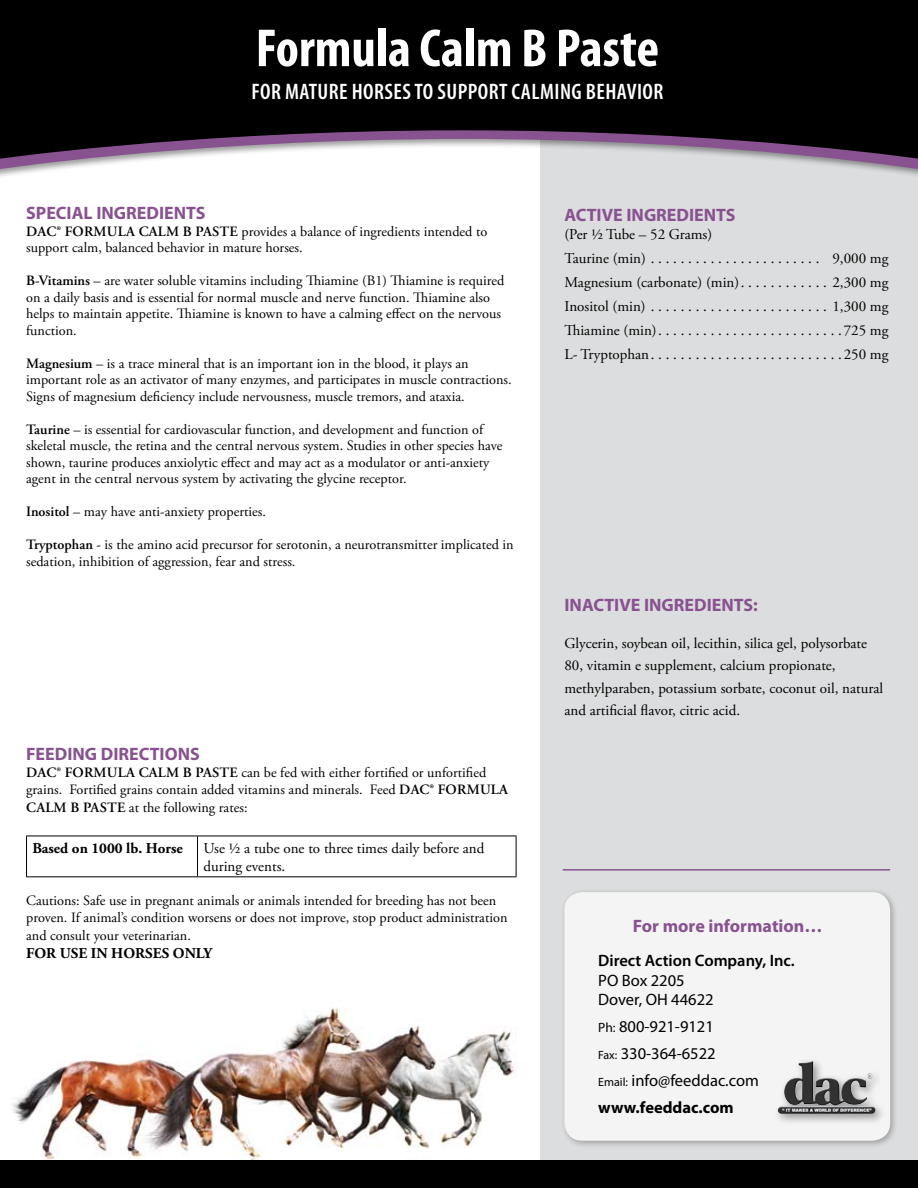
<style>
.page{position:relative;width:918px;height:1188px;background:#fff}
.page>*{position:absolute;margin:0;border:0;box-sizing:border-box;transform-origin:0 0}
.t1{font:700 condensed 54px "Myriad Pro";color:#fff}
.t2{font:600 condensed 22.5px "Myriad Pro";color:#fff}
.t3{font:700 18px "Myriad Pro";color:#885290}
.t4{font:16.5px/27px "Myriad Pro";color:#000}
.t5{font:600 16.5px "Myriad Pro";color:#000}
.t6{font:15px/24px "Adobe Garamond Pro";color:#000}
.t7{font:700 15px "Adobe Garamond Pro";color:#000}
.t8{font:14.25px/16.5px "Adobe Garamond Pro";color:#000}
.s1{font-weight:600}
.s2{font-size:13.5px}
.s3{font-size:12px}
.s4{font-weight:700}
</style>
<div class="page">
<div style="left:541px;top:120px;width:377px;height:1068px;background:#dcddde"></div>
<div style="left:0;top:0;width:918px;height:180px;background:#000;opacity:.4"></div>
<svg style="left:0;top:160px;width:918px;height:11px"></svg>
<img style="left:12px;top:1008px;width:503px;height:152px">
<svg style="left:0;top:0;width:918px;height:160px;background:#171417"></svg>
<hr style="left:26px;top:836px;width:171px;height:1px;background:#000">
<hr style="left:26px;top:836px;width:1px;height:40px;background:#000">
<hr style="left:197px;top:836px;width:319px;height:1px;background:#000">
<hr style="left:197px;top:836px;width:1px;height:40px;background:#000">
<hr style="left:516px;top:836px;width:1px;height:40px;background:#000">
<hr style="left:26px;top:876px;width:171px;height:1px;background:#000">
<hr style="left:197px;top:876px;width:319px;height:1px;background:#000">
<div style="left:0;top:1160px;width:918px;height:28px;background:#000"></div>
<hr style="left:563px;top:869px;width:327px;height:2px;background:#885290">
<div style="left:560px;top:888px;width:339px;height:261px;background:#000;opacity:.4"></div>
<div style="left:564px;top:892px;width:326px;height:249px;background:#f4f4f4;border-radius:18px"></div>
<div style="left:773px;top:1056px;width:113px;height:69px;background:#000;opacity:.4"></div>
<img style="left:784px;top:1061px;width:28px;height:34px">
<h1 class="t1" style="left:256px;top:18px;width:405px">Formula Calm B Paste</h1>
<h2 class="t2" style="left:251px;top:79px;width:45px">FOR MATURE</h2>
<h2 class="t2" style="left:352px;top:79px;width:11px">HORSES</h2>
<h2 class="t2" style="left:415px;top:79px;width:34px">TO SUPPORT</h2>
<h2 class="t2" style="left:512px;top:79px;width:11px">CALMI</h2>
<h2 class="t2" style="left:560px;top:79px;width:37px">NG BEHAVIOR</h2>
<p class="t3" style="left:26px;top:203px;width:181px">SPECIAL INGREDIENTS</p>
<p class="t8" style="left:26px;top:224px;width:463px"><span class="s1">DAC® FORMULA CALM B PASTE</span> provides a balance of ingredients intended to support calm, balanced behavior in mature horses.</p>
<p class="t8" style="left:26px;top:273px;width:480px"><span class="s1">B-VITAMINS</span> – are water soluble vitamins including Thiamine (B1) Thiamine is required on a daily basis and is essential for normal muscle and nerve function. Thiamine also helps to maintain appetite. Thiamine is known to have a calming effect on the nervous function.</p>
<p class="t8" style="left:26px;top:356px;width:485px"><span class="s1">MAGNESIUM</span> – is a trace mineral that is an important ion in the blood, it plays an important role as an activator of many enzymes, and participates in muscle contractions.<br>Signs of magnesium deficiency include nervousness, muscle tremors, and ataxia.</p>
<p class="t8" style="left:26px;top:422px;width:478px"><span class="s1">TAURINE</span> – is essential for cardiovascular function, and development and function of skeletal muscle, the retina and the central nervous system. Studies in other species have shown, taurine produces anxiolytic effect and may act as a modulator or anti-anxiety agent in the central nervous system by activating the glycine receptor.</p>
<p class="t8" style="left:26px;top:504px;width:239px"><span class="s1">INOSITOL</span> – may have anti-anxiety properties.</p>
<p class="t8" style="left:26px;top:537px;width:489px"><span class="s1">TRYPTOPHAN</span> - is the amino acid precursor for serotonin, a neurotransmitter implicated in sedation, inhibition of aggression, fear and stress.</p>
<p class="t3" style="left:26px;top:744px;width:175px">FEEDING DIRECTIONS</p>
<p class="t8" style="left:26px;top:765px;width:483px;line-height:17.1px"><span class="s1">DAC® FORMULA CALM B PASTE</span> can be fed with either fortified or unfortified grains. Fortified grains contain added vitamins and minerals. Feed <span class="s1">DAC® FORMULA<br>CALM B PASTE</span> at the following rates:</p>
<p class="t7" style="left:33px;top:839px;width:152px">Based on 1000 lb. Horse</p>
<p class="t6" style="left:203px;top:840px;width:282px;line-height:18px">Use ½ a tube one to three times daily before and during events.</p>
<p class="t8" style="left:26px;top:893px;width:483px;line-height:17.1px">Cautions: Safe use in pregnant animals or animals intended for breeding has not been proven. If animal’s condition worsens or does not improve, stop product administration and consult your veterinarian.</p>
<p class="t7" style="left:26px;top:944px;width:188px">FOR USE IN HORSES ONLY</p>
<p class="t3" style="left:564px;top:205px;width:173px">ACTIVE INGREDIENTS</p>
<p class="t6" style="left:564px;top:223px;width:326px">(Per ½ Tube – 52 Grams)<br>Taurine (min) . . . . . . . . . . . . . . . . . . . . . . . 9,000 mg Magnesium (carbonate) (min) . . . . . . . . . . . . 2,300 mg Inositol (min) . . . . . . . . . . . . . . . . . . . . . . . . 1,300 mg Thiamine (min) . . . . . . . . . . . . . . . . . . . . . . . . 725 mg L- Tryptophan . . . . . . . . . . . . . . . . . . . . . . . . . 250 mg</p>
<p class="t3" style="left:564px;top:595px;width:195px">INACTIVE INGREDIENTS:</p>
<p class="t6" style="left:564px;top:632px;width:320px;line-height:22.5px">Glycerin, soybean oil, lecithin, silica gel, polysorbate 80, vitamin e supplement, calcium propionate, methylparaben, potassium sorbate, coconut oil, natural and artificial flavor, citric acid.</p>
<p class="t3" style="left:633px;top:915px;width:191px">For more information…</p>
<p class="t5" style="left:598px;top:951px;width:198px">Direct Action Company, Inc.</p>
<p class="t4" style="left:598px;top:970px;width:117px;line-height:19.8px">PO Box 2205<br>Dover, OH 44622</p>
<p class="t4" style="left:598px;top:1014px;width:162px"><span class="s2">Ph:</span> 800-921-9121<br><span class="s3">Fax:</span> 330-364-6522<br><span class="s3">Email:</span> info@feeddac.com <span class="s4">www.feeddac.com</span></p>
</div>
